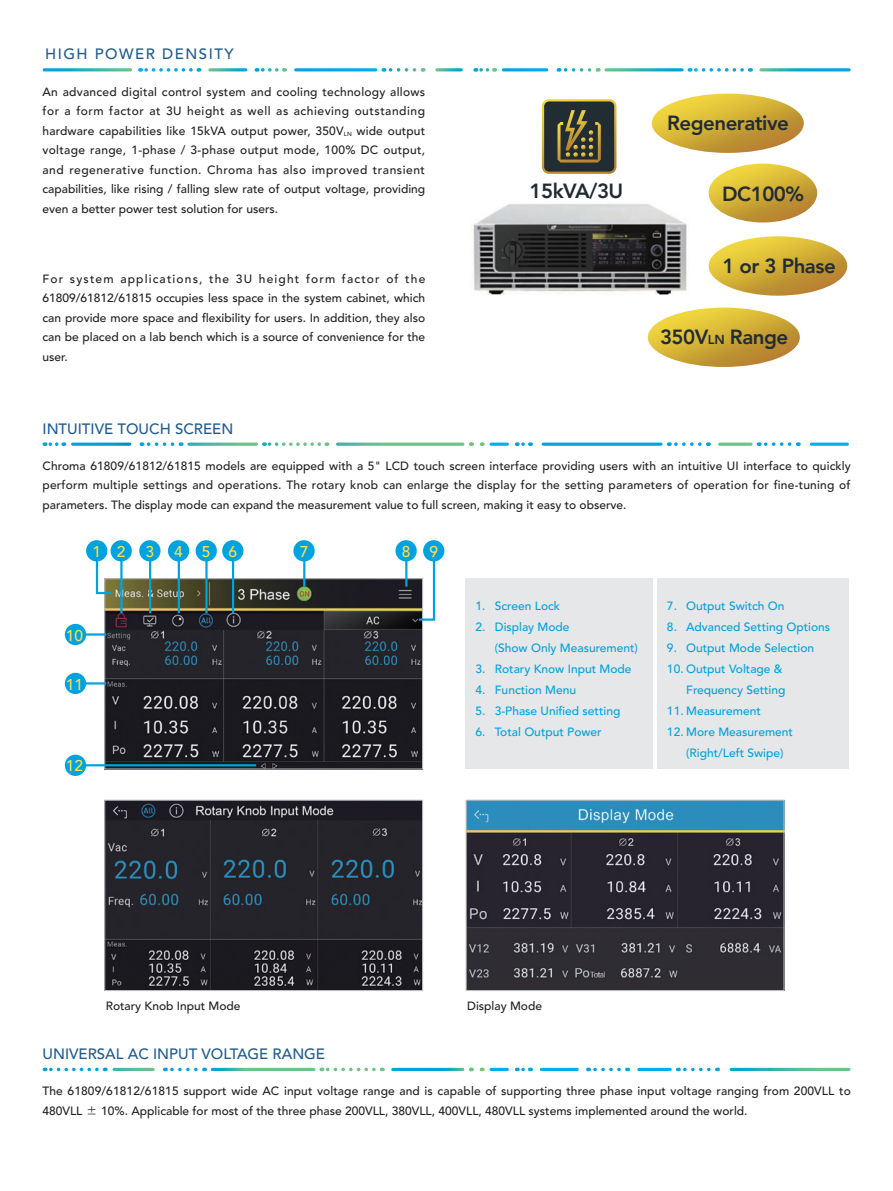
<style>
.page{position:relative;width:893px;height:1191px;background:#fff}
.page>*{position:absolute;margin:0;border:0;box-sizing:border-box;transform-origin:0 0}
.t1{font:800 20.4px "Avenir";letter-spacing:-.025em;color:#212c33}
.t2{font:800 20.4px "Avenir";letter-spacing:-.025em;color:#1f2a31}
.t3{font:500 15.6px "Avenir";color:#ffde4e}
.t4{font:500 15px "Avenir";color:#1f5b91}
.t5{font:500 15px "Avenir";letter-spacing:.1em;color:#1f5b91}
.t6{font:500 12px/19.5px "Avenir";color:#231f20;text-align:justify}
.t7{font:500 12px/21px "Avenir";color:#00a2df}
.s1{font-size:13.05px}
.s2{font-family:"AR Hei B5"}
</style>
<div class="page">
<img style="left:106px;top:801px;width:315px;height:188px">
<div style="left:104px;top:799px;width:319px;height:192px;border:1px solid #bcbdc0"></div>
<img style="left:106px;top:580px;width:315px;height:187px">
<div style="left:104px;top:578px;width:319px;height:191px;border:1px solid #bcbdc0"></div>
<img style="left:468px;top:801px;width:314px;height:188px">
<div style="left:466px;top:799px;width:318px;height:192px;border:1px solid #bcbdc0"></div>
<div style="left:466px;top:578px;width:187px;height:191px;background:#e6e7e9"></div>
<div style="left:657px;top:578px;width:191px;height:191px;background:#e6e7e9"></div>
<div style="left:86px;top:540px;width:21px;height:21px;background:#00a2df;border-radius:50%"></div>
<div style="left:65px;top:624px;width:21px;height:21px;background:#00a2df;border-radius:50%"></div>
<div style="left:65px;top:673px;width:21px;height:21px;background:#00a2df;border-radius:50%"></div>
<div style="left:65px;top:754px;width:21px;height:22px;background:#00a2df;border-radius:50%"></div>
<div style="left:423px;top:540px;width:21px;height:21px;background:#00a2df;border-radius:50%"></div>
<div style="left:111px;top:540px;width:21px;height:21px;background:#00a2df;border-radius:50%"></div>
<div style="left:139px;top:540px;width:22px;height:21px;background:#00a2df;border-radius:50%"></div>
<div style="left:168px;top:540px;width:21px;height:21px;background:#00a2df;border-radius:50%"></div>
<div style="left:196px;top:540px;width:21px;height:21px;background:#00a2df;border-radius:50%"></div>
<div style="left:222px;top:540px;width:21px;height:21px;background:#00a2df;border-radius:50%"></div>
<div style="left:293px;top:540px;width:22px;height:21px;background:#00a2df;border-radius:50%"></div>
<div style="left:395px;top:540px;width:22px;height:21px;background:#00a2df;border-radius:50%"></div>
<svg style="left:95px;top:558px;width:19px;height:37px"></svg>
<hr style="left:85px;top:633px;width:21px;height:2px;background:#00a2df">
<hr style="left:85px;top:682px;width:21px;height:2px;background:#00a2df">
<hr style="left:85px;top:764px;width:171px;height:2px;background:#00a2df">
<svg style="left:417px;top:558px;width:19px;height:64px"></svg>
<hr style="left:120px;top:560px;width:3px;height:53px;background:#00a2df">
<hr style="left:149px;top:560px;width:2px;height:53px;background:#00a2df">
<hr style="left:178px;top:560px;width:2px;height:53px;background:#00a2df">
<hr style="left:205px;top:560px;width:3px;height:53px;background:#00a2df">
<hr style="left:232px;top:560px;width:2px;height:53px;background:#00a2df">
<hr style="left:303px;top:560px;width:2px;height:26px;background:#00a2df">
<hr style="left:405px;top:560px;width:2px;height:26px;background:#00a2df">
<svg style="left:709px;top:164px;width:108px;height:58px"></svg>
<svg style="left:652px;top:94px;width:152px;height:59px"></svg>
<svg style="left:648px;top:307px;width:152px;height:60px"></svg>
<img style="left:473px;top:204px;width:214px;height:91px">
<svg style="left:709px;top:236px;width:138px;height:60px"></svg>
<svg style="left:542px;top:99px;width:74px;height:75px"></svg>
<svg style="left:558px;top:68px;width:32px;height:4px"></svg>
<svg style="left:256px;top:68px;width:21px;height:4px"></svg>
<svg style="left:383px;top:68px;width:32px;height:4px"></svg>
<svg style="left:475px;top:68px;width:13px;height:4px"></svg>
<svg style="left:140px;top:68px;width:51px;height:4px"></svg>
<svg style="left:689px;top:68px;width:53px;height:4px"></svg>
<svg style="left:189px;top:442px;width:67px;height:4px"></svg>
<svg style="left:543px;top:442px;width:118px;height:4px"></svg>
<svg style="left:811px;top:442px;width:36px;height:4px"></svg>
<svg style="left:73px;top:442px;width:57px;height:4px"></svg>
<svg style="left:491px;top:442px;width:16px;height:4px"></svg>
<svg style="left:337px;top:442px;width:126px;height:4px"></svg>
<svg style="left:720px;top:442px;width:31px;height:4px"></svg>
<svg style="left:141px;top:442px;width:32px;height:4px"></svg>
<svg style="left:669px;top:442px;width:31px;height:4px"></svg>
<svg style="left:758px;top:442px;width:32px;height:4px"></svg>
<svg style="left:44px;top:442px;width:13px;height:4px"></svg>
<svg style="left:517px;top:442px;width:6px;height:4px"></svg>
<svg style="left:471px;top:442px;width:11px;height:4px"></svg>
<svg style="left:264px;top:442px;width:55px;height:4px"></svg>
<svg style="left:212px;top:1067px;width:102px;height:4px"></svg>
<svg style="left:731px;top:1067px;width:118px;height:4px"></svg>
<svg style="left:541px;top:1067px;width:36px;height:4px"></svg>
<svg style="left:114px;top:1067px;width:39px;height:4px"></svg>
<svg style="left:491px;top:1067px;width:16px;height:4px"></svg>
<svg style="left:393px;top:1067px;width:70px;height:4px"></svg>
<svg style="left:639px;top:1067px;width:31px;height:4px"></svg>
<svg style="left:165px;top:1067px;width:31px;height:4px"></svg>
<svg style="left:588px;top:1067px;width:31px;height:4px"></svg>
<svg style="left:678px;top:1067px;width:31px;height:4px"></svg>
<svg style="left:44px;top:1067px;width:53px;height:4px"></svg>
<svg style="left:517px;top:1067px;width:6px;height:4px"></svg>
<svg style="left:471px;top:1067px;width:11px;height:4px"></svg>
<svg style="left:321px;top:1067px;width:53px;height:4px"></svg>
<p class="t5" style="left:45px;top:46px;width:190px">HIGH POWER DENSITY</p>
<p class="t6" style="left:43px;top:82px;width:384px">An advanced digital control system and cooling technology allows for a form factor at 3U height as well as achieving outstanding hardware capabilities like 15kVA output power, 350V<sub>LN</sub> wide output voltage range, 1-phase / 3-phase output mode, 100% DC output, and regenerative function. Chroma has also improved transient capabilities, like rising / falling slew rate of output voltage, providing even a better power test solution for users.</p>
<p class="t6" style="left:43px;top:269px;width:384px">For system applications, the 3U height form factor of the 61809/61812/61815 occupies less space in the system cabinet, which can provide more space and flexibility for users. In addition, they also can be placed on a lab bench which is a source of convenience for the user.</p>
<p class="t4" style="left:43px;top:420px;width:192px">INTUITIVE TOUCH SCREEN</p>
<h1 class="t2" style="left:530px;top:178px;width:95px">15kVA/3U</h1>
<h1 class="t1" style="left:667px;top:111px;width:123px">Regenerative</h1>
<h1 class="t1" style="left:722px;top:182px;width:83px">DC100%</h1>
<h1 class="t1" style="left:722px;top:253px;width:115px">1 or 3 Phase</h1>
<h1 class="t1" style="left:660px;top:325px;width:130px">350V<span class="s1">LN</span> Range</h1>
<p class="t6" style="left:43px;top:456px;width:810px">Chroma 61809/61812/61815 models are equipped with a 5" LCD touch screen interface providing users with an intuitive UI interface to quickly perform multiple settings and operations. The rotary knob can enlarge the display for the setting parameters of operation for fine-tuning of parameters. The display mode can expand the measurement value to full screen, making it easy to observe.</p>
<h2 class="t3" style="left:92px;top:542px;width:10px">1</h2>
<h2 class="t3" style="left:117px;top:542px;width:10px">2</h2>
<h2 class="t3" style="left:146px;top:542px;width:10px">3</h2>
<h2 class="t3" style="left:174px;top:542px;width:64px">456</h2>
<h2 class="t3" style="left:300px;top:542px;width:10px">7</h2>
<h2 class="t3" style="left:402px;top:542px;width:38px">8 9</h2>
<h2 class="t3" style="left:66px;top:626px;width:19px">10</h2>
<h2 class="t3" style="left:66px;top:675px;width:19px">11</h2>
<h2 class="t3" style="left:66px;top:757px;width:19px">12</h2>
<p class="t7" style="left:476px;top:595px;width:86px">1. Screen Lock</p>
<p class="t7" style="left:495px;top:616px;width:145px;text-indent:-19px">2. Display Mode<br>(Show Only Measurement)</p>
<p class="t7" style="left:476px;top:658px;width:157px">3. Rotary Know Input Mode</p>
<p class="t7" style="left:476px;top:679px;width:102px">4. Function Menu</p>
<p class="t7" style="left:476px;top:700px;width:146px">5. 3-Phase Unified setting</p>
<p class="t7" style="left:476px;top:721px;width:128px">6. Total Output Power</p>
<p class="t7" style="left:667px;top:595px;width:119px">7. Output Switch On</p>
<p class="t7" style="left:667px;top:616px;width:165px">8. Advanced Setting Options</p>
<p class="t7" style="left:667px;top:637px;width:149px">9. Output Mode Selection</p>
<p class="t7" style="left:667px;top:658px;width:120px;text-align:right">10. Output Voltage &amp;<br>Frequency Setting</p>
<p class="t7" style="left:667px;top:700px;width:95px">11. Measurement</p>
<p class="t7" style="left:686px;top:721px;width:108px;text-indent:-19px">12. More Measurement (Right/Left Swipe)</p>
<p class="t6" style="left:106px;top:996px;width:136px">Rotary Knob Input Mode</p>
<p class="t6" style="left:467px;top:996px;width:76px">Display Mode</p>
<p class="t4" style="left:43px;top:1045px;width:284px">UNIVERSAL AC INPUT VOLTAGE RANGE</p>
<p class="t6" style="left:43px;top:1081px;width:810px">The 61809/61812/61815 support wide AC input voltage range and is capable of supporting three phase input voltage ranging from 200VLL to<br>480VLL <span class="s2">±</span> 10%. Applicable for most of the three phase 200VLL, 380VLL, 400VLL, 480VLL systems implemented around the world.</p>
</div>
